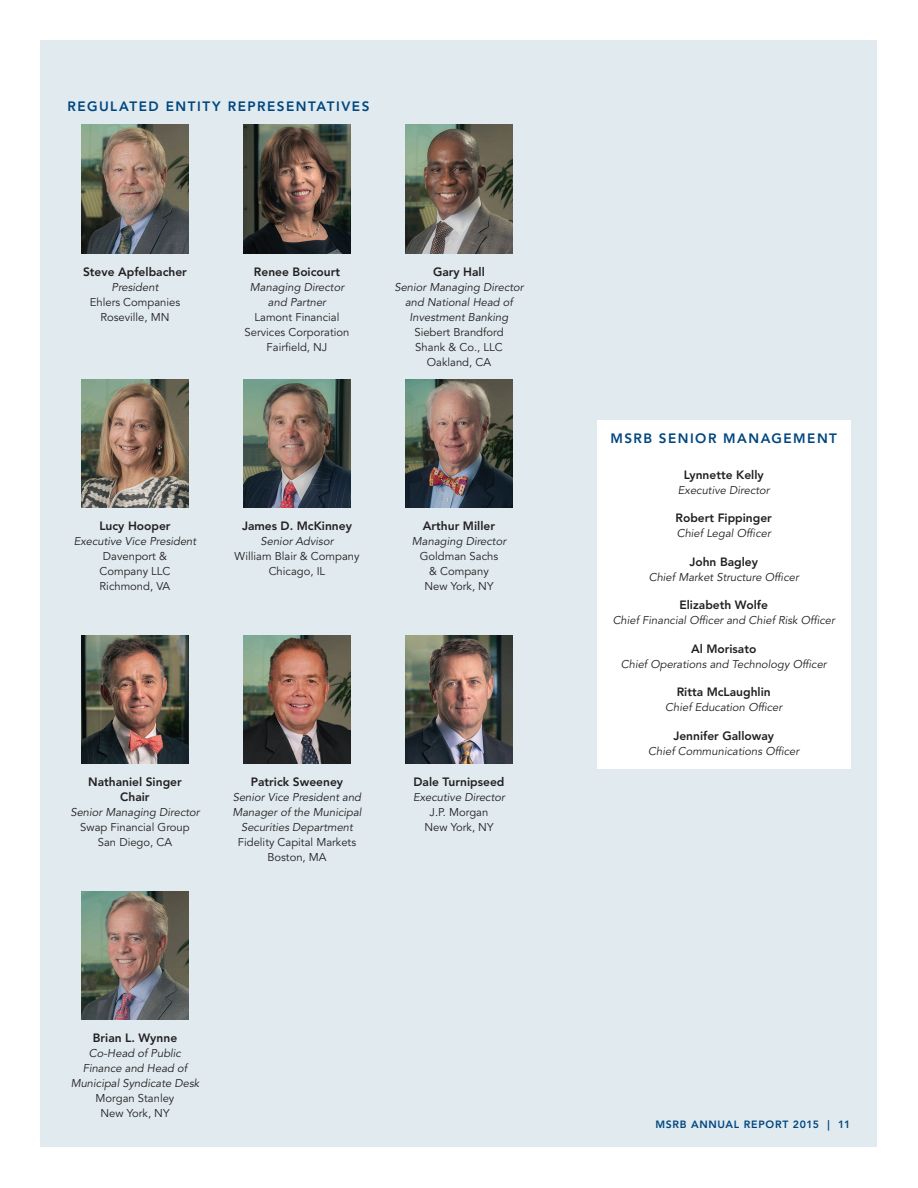
<style>
.page{position:relative;width:918px;height:1188px;background:#fff}
.page>*{position:absolute;margin:0;border:0;box-sizing:border-box;transform-origin:0 0}
.t1{font:800 13.5px "Avenir LT Std";letter-spacing:.11em;color:#00467e}
.t2{font:800 12px/15px "Avenir LT Std";color:#231f20;text-align:center}
.t3{font:italic 11.25px/15px "Avenir LT Std";color:#231f20;text-align:center}
.t4{font:11.25px/15px "Avenir LT Std";color:#231f20;text-align:center}
.t5{font:800 10.5px "Avenir LT Std";letter-spacing:.07em;color:#00467e}
</style>
<div class="page">
<div style="left:40px;top:40px;width:838px;height:1108px;background:#e0eaef"></div>
<div style="left:597px;top:420px;width:253px;height:348px;background:#fff"></div>
<img style="left:405px;top:125px;width:108px;height:128px">
<img style="left:243px;top:125px;width:108px;height:128px">
<img style="left:81px;top:125px;width:108px;height:128px">
<img style="left:81px;top:379px;width:108px;height:128px">
<img style="left:243px;top:379px;width:108px;height:128px">
<img style="left:405px;top:379px;width:108px;height:128px">
<img style="left:81px;top:891px;width:108px;height:128px">
<img style="left:81px;top:635px;width:108px;height:128px">
<img style="left:243px;top:635px;width:108px;height:128px">
<img style="left:405px;top:635px;width:108px;height:128px">
<p class="t1" style="left:68px;top:99px;width:303px">REGULATED ENTITY REPRESENTATIVES</p>
<p class="t2" style="left:83px;top:264px;width:105px">Steve Apfelbacher</p>
<p class="t3" style="left:112px;top:280px;width:48px">President</p>
<p class="t4" style="left:90px;top:295px;width:92px">Ehlers Companies<br>Roseville, MN</p>
<p class="t2" style="left:254px;top:264px;width:88px">Renee Boicourt</p>
<p class="t3" style="left:250px;top:280px;width:96px">Managing Director and Partner</p>
<p class="t4" style="left:245px;top:310px;width:106px">Lamont Financial<br>Services Corporation<br>Fairfield, NJ</p>
<p class="t2" style="left:433px;top:264px;width:53px">Gary Hall</p>
<p class="t3" style="left:394px;top:280px;width:131px">Senior Managing Director and National Head of<br>Investment Banking</p>
<p class="t4" style="left:414px;top:325px;width:91px">Siebert Brandford<br>Shank &amp; Co., LLC<br>Oakland, CA</p>
<p class="t2" style="left:99px;top:518px;width:73px">Lucy Hooper</p>
<p class="t3" style="left:74px;top:534px;width:124px">Executive Vice President</p>
<p class="t4" style="left:100px;top:549px;width:72px;text-align:left">Davenport &amp;<br>Company LLC<br>Richmond, VA</p>
<p class="t2" style="left:242px;top:518px;width:111px">James D. McKinney</p>
<p class="t3" style="left:261px;top:534px;width:74px">Senior Advisor</p>
<p class="t4" style="left:234px;top:549px;width:127px">William Blair &amp; Company<br>Chicago, IL</p>
<p class="t2" style="left:423px;top:518px;width:74px">Arthur Miller</p>
<p class="t3" style="left:412px;top:534px;width:96px">Managing Director</p>
<p class="t4" style="left:420px;top:549px;width:80px">Goldman Sachs &amp; Company<br>New York, NY</p>
<p class="t2" style="left:88px;top:774px;width:95px">Nathaniel Singer<br>Chair</p>
<p class="t3" style="left:70px;top:805px;width:131px">Senior Managing Director</p>
<p class="t4" style="left:80px;top:820px;width:111px">Swap Financial Group<br>San Diego, CA</p>
<p class="t2" style="left:251px;top:774px;width:94px">Patrick Sweeney</p>
<p class="t3" style="left:232px;top:790px;width:131px">Senior Vice President and<br>Manager of the Municipal<br>Securities Department</p>
<p class="t4" style="left:238px;top:835px;width:120px">Fidelity Capital Markets<br>Boston, MA</p>
<p class="t2" style="left:414px;top:774px;width:92px">Dale Turnipseed</p>
<p class="t3" style="left:413px;top:790px;width:93px">Executive Director</p>
<p class="t4" style="left:425px;top:805px;width:70px">J. P. Morgan<br>New York, NY</p>
<p class="t2" style="left:93px;top:1030px;width:86px">Brian L. Wynne</p>
<p class="t3" style="left:71px;top:1046px;width:130px">Co-Head of Public<br>Finance and Head of<br>Municipal Syndicate Desk</p>
<p class="t4" style="left:96px;top:1091px;width:80px">Morgan Stanley<br>New York, NY</p>
<p class="t1" style="left:611px;top:431px;width:228px">MSRB SENIOR MANAGEMENT</p>
<p class="t2" style="left:684px;top:467px;width:82px">Lynnette Kelly</p>
<p class="t3" style="left:678px;top:483px;width:93px">Executive Director</p>
<p class="t2" style="left:676px;top:511px;width:98px">Robert Fippinger</p>
<p class="t3" style="left:677px;top:526px;width:95px">Chief Legal Officer</p>
<p class="t2" style="left:689px;top:554px;width:70px">John Bagley</p>
<p class="t3" style="left:649px;top:570px;width:151px">Chief Market Structure Officer</p>
<p class="t2" style="left:680px;top:598px;width:90px">Elizabeth Wolfe</p>
<p class="t3" style="left:613px;top:613px;width:224px">Chief Financial Officer and Chief Risk Officer</p>
<p class="t2" style="left:691px;top:641px;width:67px">Al Morisato</p>
<p class="t3" style="left:621px;top:657px;width:207px">Chief Operations and Technology Officer</p>
<p class="t2" style="left:677px;top:685px;width:96px">Ritta McLaughlin</p>
<p class="t3" style="left:665px;top:700px;width:119px">Chief Education Officer</p>
<p class="t2" style="left:673px;top:728px;width:102px">Jennifer Galloway</p>
<p class="t3" style="left:648px;top:744px;width:153px">Chief Communications Officer</p>
<p class="t5" style="left:655px;top:1119px;width:197px">MSRB ANNUAL REPORT 2015 | 11</p>
</div>
